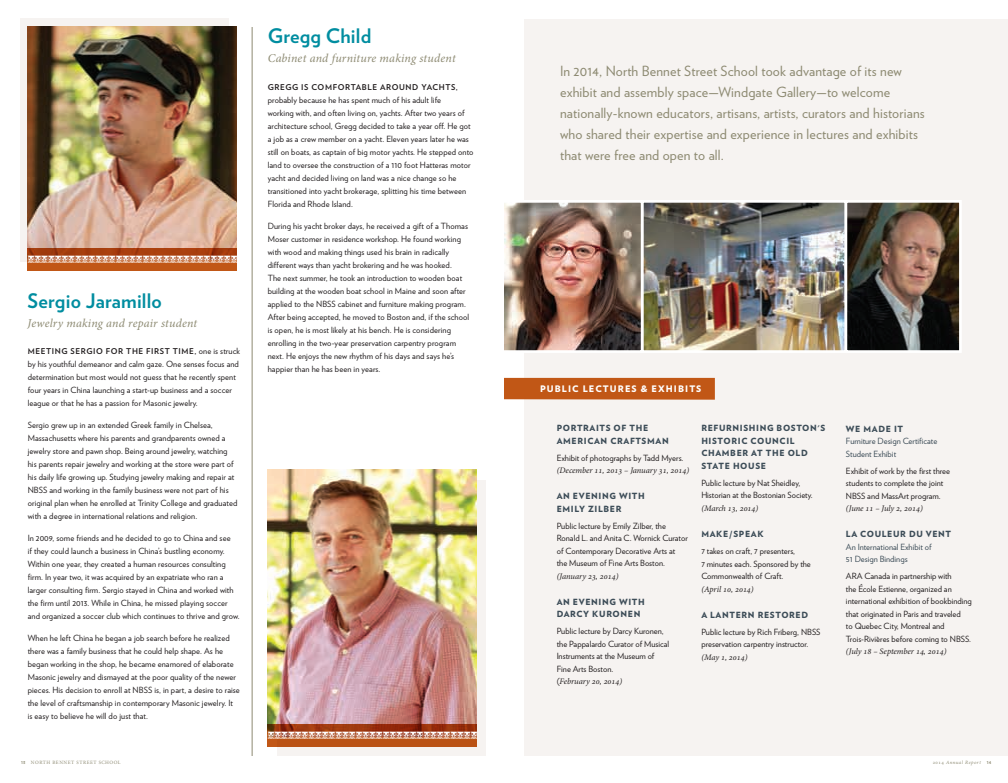
<style>
.page{position:relative;width:1008px;height:783px;background:#fff}
.page>*{position:absolute;margin:0;border:0;box-sizing:border-box;transform-origin:0 0}
.proflie_name{font:700 20px "Verlag";letter-spacing:.01em;color:#008da0}
.proflie_name-2{font:14px/21px "Verlag";letter-spacing:.01em;color:#8d8a72}
.proflie_name-3{font:italic 12px "Minion Pro";letter-spacing:.015em;color:#8d8a72}
.proflie_name-4{font:11px "Antique Borders&Corners 2";color:#fff}
.proflie_name-5{font:900 9px "Verlag";letter-spacing:.12em;color:#fff}
.proflie_name-6{font:8.5px/13px "Verlag";letter-spacing:.01em;color:#231f20}
.proflie_name-7{font:900 8.5px/12.5px "Verlag";letter-spacing:.075em;color:#3d4d58}
.proflie_name-8{font:8.5px/12.5px "Verlag";color:#3d4d58}
.proflie_name-9{font:italic 8.5px "Minion Pro";color:#231f20}
.proflie_name-10{font:700 8px "Verlag";letter-spacing:.075em;color:#231f20}
.t1{font:5px "Minion Pro";letter-spacing:.105em;color:#8d8a72}
.Text{font:italic 5px "Minion Pro";letter-spacing:.095em;color:#8d8a72}
.t2{font:700 5px "Verlag";color:#8d8a72}
.s1{font-weight:400;font-size:8.5px}
.s2{font-family:"Verlag";font-weight:700}
.s3{font-family:"Minion Pro";font-style:italic}
.s4{font-weight:900}
.s5{font-style:normal}
</style>
<div class="page">
<div style="left:277px;top:480px;width:209px;height:276px;background:#f6f3f1"></div>
<div style="left:20px;top:19px;width:209px;height:243px;background:#f6f3f1"></div>
<img style="left:268px;top:469px;width:209px;height:255px">
<div style="left:524px;top:20px;width:484px;height:736px;background:#f6f3f1"></div>
<img style="left:505px;top:204px;width:135px;height:145px">
<div style="left:501px;top:200px;width:143px;height:153px;border:3px solid #fff"></div>
<div style="left:504px;top:378px;width:211px;height:22px;background:#c15716"></div>
<img style="left:645px;top:204px;width:313px;height:145px">
<div style="left:641px;top:200px;width:206px;height:153px;border:3px solid #fff"></div>
<img style="left:28px;top:26px;width:209px;height:222px">
<div style="left:845px;top:200px;width:117px;height:153px;border:3px solid #fff"></div>
<hr style="left:252px;top:27px;width:1px;height:729px;background:#8d8a72">
<svg style="left:28px;top:248px;width:209px;height:23px;background:#b14811"></svg>
<svg style="left:268px;top:724px;width:209px;height:23px;background:#a53f0f"></svg>
<p class="proflie_name-4" style="left:28px;top:252px;width:211px">SSSSSSSSSSSSSSSSSSSSSSSSSSSSSSS</p>
<p class="proflie_name" style="left:28px;top:285px;width:136px">Sergio Jaramillo</p>
<p class="proflie_name-3" style="left:28px;top:315px;width:171px">Jewelry making and repair student</p>
<p class="proflie_name-10" style="left:28px;top:344px;width:214px">MEETING SERGIO FOR THE FIRST TIME, <span class="s1">one is struck</span></p>
<p class="proflie_name-6" style="left:28px;top:357px;width:213px">by his youthful demeanor and calm gaze. One senses focus and determination but most would not guess that he recently spent four years in China launching a start-up business and a soccer league or that he has a passion for Masonic jewelry.</p>
<p class="proflie_name-6" style="left:28px;top:418px;width:211px">Sergio grew up in an extended Greek family in Chelsea, Massachusetts where his parents and grandparents owned a jewelry store and pawn shop. Being around jewelry, watching his parents repair jewelry and working at the store were part of his daily life growing up. Studying jewelry making and repair at NBSS and working in the family business were not part of his original plan when he enrolled at Trinity College and graduated with a degree in international relations and religion.</p>
<p class="proflie_name-6" style="left:28px;top:531px;width:213px">In 2009, some friends and he decided to go to China and see<br>if they could launch a business in China’s bustling economy.<br>Within one year, they created a human resources consulting firm. In year two, it was acquired by an expatriate who ran a larger consulting firm. Sergio stayed in China and worked with the firm until 2013. While in China, he missed playing soccer and organized a soccer club which continues to thrive and grow.</p>
<p class="proflie_name-6" style="left:28px;top:631px;width:214px">When he left China he began a job search before he realized there was a family business that he could help shape. As he began working in the shop, he became enamored of elaborate Masonic jewelry and dismayed at the poor quality of the newer pieces. His decision to enroll at NBSS is, in part, a desire to raise the level of craftsmanship in contemporary Masonic jewelry. It<br>is easy to believe he will do just that.</p>
<p class="t1" style="left:21px;top:759px;width:101px"><span class="s2">13</span> NORTH BENNET STREET SCHOOL</p>
<p class="proflie_name" style="left:268px;top:20px;width:105px">Gregg Child</p>
<p class="proflie_name-3" style="left:268px;top:50px;width:189px">Cabinet and furniture making student</p>
<p class="proflie_name-10" style="left:268px;top:81px;width:192px">GREGG IS COMFORTABLE AROUND YACHTS,</p>
<p class="proflie_name-6" style="left:268px;top:94px;width:207px">probably because he has spent much of his adult life<br>working with, and often living on, yachts. After two years of architecture school, Gregg decided to take a year off. He got a job as a crew member on a yacht. Eleven years later he was still on boats, as captain of big motor yachts. He stepped onto land to oversee the construction of a 110 foot Hatteras motor yacht and decided living on land was a nice change so he transitioned into yacht brokerage, splitting his time between Florida and Rhode Island.</p>
<p class="proflie_name-6" style="left:268px;top:219px;width:203px">During his yacht broker days, he received a gift of a Thomas Moser customer in residence workshop. He found working with wood and making things used his brain in radically different ways than yacht brokering and he was hooked.<br>The next summer, he took an introduction to wooden boat building at the wooden boat school in Maine and soon after applied to the NBSS cabinet and furniture making program.<br>After being accepted, he moved to Boston and, if the school is open, he is most likely at his bench. He is considering enrolling in the two-year preservation carpentry program next. He enjoys the new rhythm of his days and says he’s happier than he has been in years.</p>
<p class="proflie_name-4" style="left:268px;top:729px;width:211px">SSSSSSSSSSSSSSSSSSSSSSSSSSSSSSS</p>
<p class="proflie_name-2" style="left:560px;top:60px;width:366px">In 2014, North Bennet Street School took advantage of its new exhibit and assembly space—Windgate Gallery—to welcome nationally-known educators, artisans, artists, curators and historians who shared their expertise and experience in lectures and exhibits that were free and open to all.</p>
<p class="proflie_name-5" style="left:540px;top:381px;width:163px">PUBLIC LECTURES &amp; EXHIBITS</p>
<p class="proflie_name-7" style="left:557px;top:422px;width:114px">PORTRAITS OF THE<br>AMERICAN CRAFTSMAN</p>
<p class="proflie_name-6" style="left:557px;top:451px;width:128px">Exhibit of photographs by Tadd Myers.</p>
<p class="proflie_name-9" style="left:557px;top:465px;width:134px">(December 11, 2013 – January 31, 2014)</p>
<p class="proflie_name-7" style="left:557px;top:490px;width:90px">AN EVENING WITH<br>EMILY ZILBER</p>
<p class="proflie_name-6" style="left:557px;top:519px;width:133px;line-height:12.5px">Public lecture by Emily Zilber, the<br>Ronald L. and Anita C. Wornick Curator of Contemporary Decorative Arts at the Museum of Fine Arts Boston. <span class="s3">(January 23, 2014)</span></p>
<p class="proflie_name-7" style="left:557px;top:595px;width:90px">AN EVENING WITH<br>DARCY KURONEN</p>
<p class="proflie_name-6" style="left:557px;top:625px;width:114px;line-height:12.5px">Public lecture by Darcy Kuronen, the Pappalardo Curator of Musical<br>Instruments at the Museum of<br>Fine Arts Boston.<br>(<span class="s3">February 20, 2014)</span></p>
<p class="proflie_name-7" style="left:701px;top:422px;width:125px">REFURNISHING BOSTON'S<br>HISTORIC COUNCIL<br>CHAMBER AT THE OLD<br>STATE HOUSE</p>
<p class="proflie_name-6" style="left:701px;top:476px;width:113px;line-height:12.5px">Public lecture by Nat Sheidley,<br>Historian at the Bostonian Society. <span class="s3">(March 13, 2014)</span></p>
<p class="proflie_name-7" style="left:701px;top:527px;width:64px">MAKE/SPEAK</p>
<p class="proflie_name-6" style="left:701px;top:544px;width:111px;line-height:12.5px">7 takes on craft, 7 presenters,<br>7 minutes each. Sponsored by the<br>Commonwealth of Craft.<br><span class="s3">(April 10, 2014)</span></p>
<p class="proflie_name-7" style="left:701px;top:608px;width:108px">A LANTERN RESTORED</p>
<p class="proflie_name-6" style="left:701px;top:625px;width:121px;line-height:12.5px">Public lecture by Rich Friberg, NBSS preservation carpentry instructor. <span class="s3">(May 1, 2014)</span></p>
<p class="proflie_name-8" style="left:846px;top:422px;width:93px"><span class="s4">WE MADE IT<br></span>Furniture Design Certificate<br>Student Exhibit</p>
<p class="proflie_name-6" style="left:846px;top:464px;width:106px;line-height:12.5px">Exhibit of work by the first three students to complete the joint<br>NBSS and MassArt program. <span class="s3">(June 11 – July 2, 2014)</span></p>
<p class="proflie_name-8" style="left:846px;top:527px;width:107px"><span class="s4">LA COULEUR DU VENT<br></span>An International Exhibit of<br>51 Design Bindings</p>
<p class="proflie_name-6" style="left:846px;top:569px;width:128px;line-height:12.5px">ARA Canada in partnership with<br>the École Estienne, organized an international exhibition of bookbinding that originated in Paris and traveled<br>to Quebec City, Montreal and Trois-Rivières before coming to NBSS. <span class="s3">(July 18 – September 14, 2014)</span></p>
<p class="Text" style="left:933px;top:759px;width:50px"><span class="s5">2014</span> Annual Report</p>
<p class="t2" style="left:987px;top:758px;width:6px">14</p>
</div>
